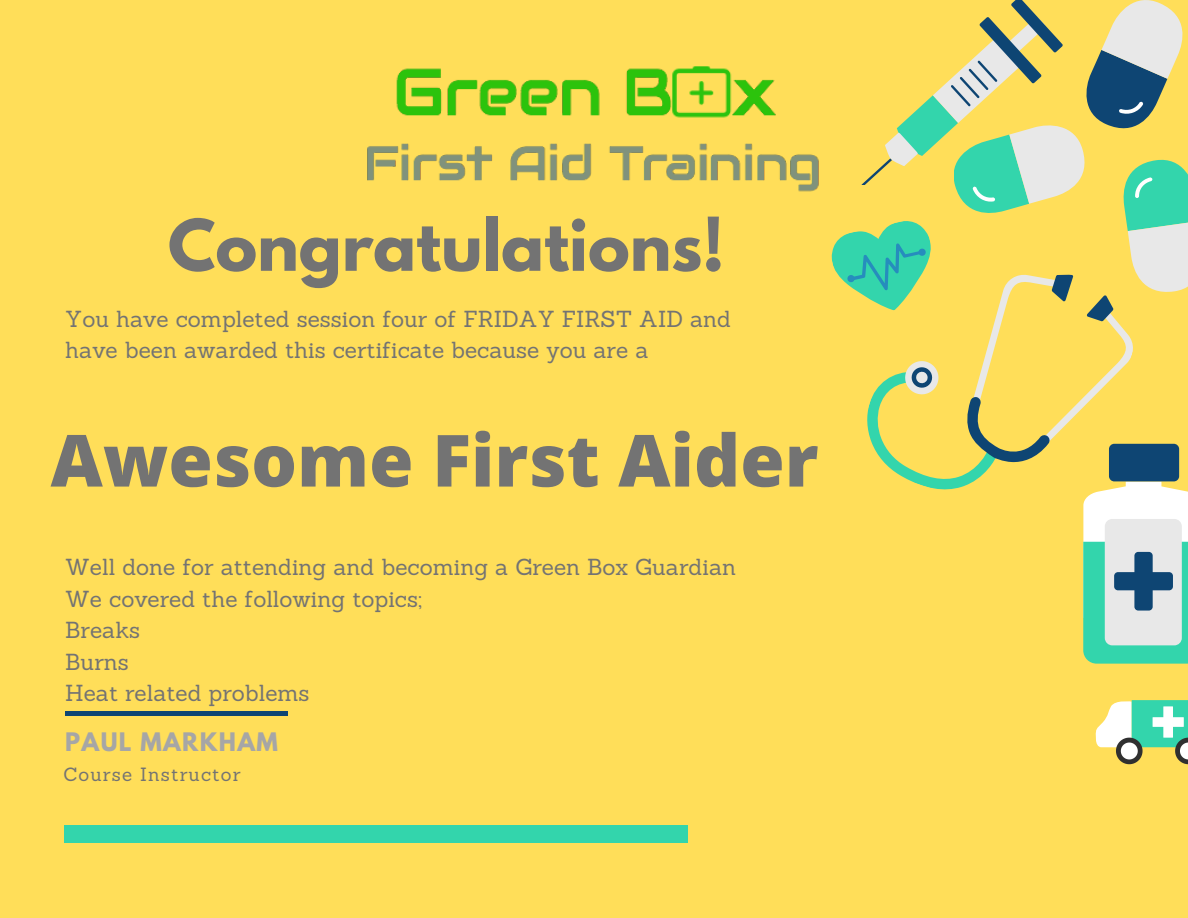
<style>
.page{position:relative;width:1188px;height:918px;background:#ffde59}
.page>*{position:absolute;margin:0;border:0;box-sizing:border-box;transform-origin:0 0}
.t1{font:800 72px "Open Sans";color:#737373}
.t2{font:700 63px "League Spartan";color:#737373}
.t3{font:22.65px/31.5px "Sanchez";color:#737373}
.t4{font:700 22.65px "League Spartan";letter-spacing:.06em;color:#a6a6a6}
.t5{font:18.75px "Sanchez";letter-spacing:.06em;color:#737373}
</style>
<div class="page">
<svg style="left:858px;top:0;width:330px;height:664px"></svg>
<div style="left:1105px;top:519px;width:77px;height:126px;background:#e8e8e8;border-radius:7px"></div>
<div style="left:1109px;top:444px;width:70px;height:37px;background:#0e4573;border-radius:5px"></div>
<div style="left:1114px;top:572px;width:59px;height:18px;background:#0e4573;border-radius:4px"></div>
<div style="left:1134px;top:552px;width:19px;height:59px;background:#0e4573;border-radius:4px"></div>
<svg style="left:1096px;top:700px;width:92px;height:64px"></svg>
<hr style="left:65px;top:712px;width:223px;height:3px;background:#0e4573">
<div style="left:64px;top:826px;width:624px;height:16px;background:#33d5ac"></div>
<img style="left:367px;top:0;width:573px;height:292px">
<h2 class="t2" style="left:168px;top:214px;width:558px">Congratulations!</h2>
<p class="t3" style="left:65px;top:303px;width:667px">You have completed session four of FRIDAY FIRST AID and have been awarded this certificate because you are a</p>
<h1 class="t1" style="left:51px;top:410px;width:769px">Awesome First Aider</h1>
<p class="t3" style="left:65px;top:551px;width:672px">Well done for attending and becoming a Green Box Guardian<br>We covered the following topics;<br>Breaks<br>Burns<br>Heat related problems</p>
<p class="t4" style="left:65px;top:731px;width:214px">PAUL MARKHAM</p>
<p class="t5" style="left:64px;top:762px;width:179px">Course Instructor</p>
</div>
